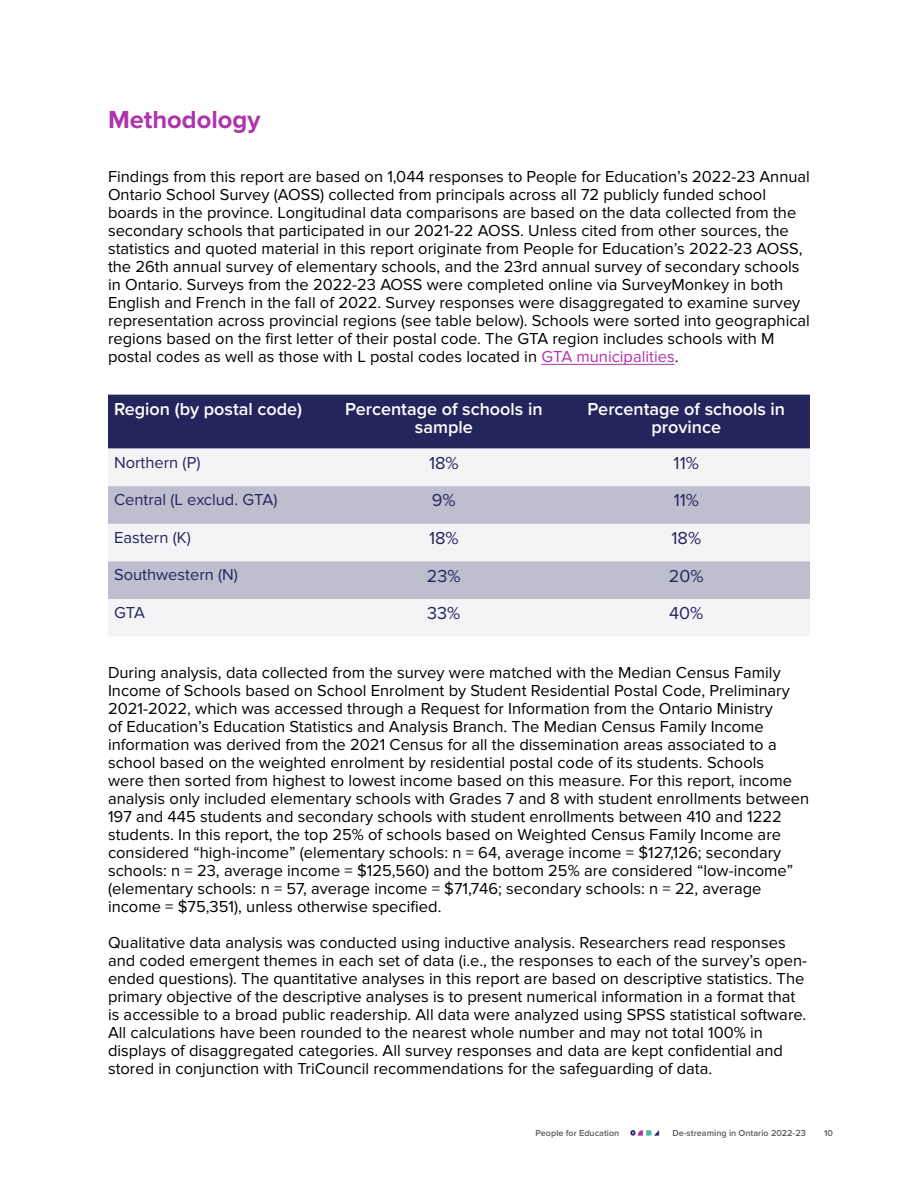
<style>
.page{position:relative;width:918px;height:1188px;background:#fff}
.page>*{position:absolute;margin:0;border:0;box-sizing:border-box;transform-origin:0 0}
.t1{font:700 25.5px "Proxima Nova";color:#b033ab}
.t2{font:600 18px/18px "Proxima Nova";color:#fff;text-align:center}
.t3{font:18px "Proxima Nova";color:#25255e}
.t4{font:16.5px/18px "Proxima Nova";color:#000}
.t5{font:16.5px "Proxima Nova";color:#25255e}
.t6{font:600 9px "Proxima Nova";color:#5b5b5c}
.s1{color:#af33ab}
</style>
<div class="page">
<img style="left:630px;top:1130px;width:30px;height:6px">
<hr style="left:541px;top:364px;width:134px;height:1px;background:#af33ab">
<div style="left:108px;top:395px;width:702px;height:54px;background:#25255e"></div>
<div style="left:108px;top:449px;width:702px;height:187px;background:#f4f3f5"></div>
<svg style="left:108px;top:486px;width:702px;height:113px;fill:#bebecf"></svg>
<h1 class="t1" style="left:108px;top:105px;width:154px">Methodology</h1>
<p class="t4" style="left:108px;top:168px;width:703px">Findings from this report are based on 1,044 responses to People for Education’s 2022-23 Annual Ontario School Survey (AOSS) collected from principals across all 72 publicly funded school boards in the province. Longitudinal data comparisons are based on the data collected from the secondary schools that participated in our 2021-22 AOSS. Unless cited from other sources, the statistics and quoted material in this report originate from People for Education’s 2022-23 AOSS, the 26th annual survey of elementary schools, and the 23rd annual survey of secondary schools in Ontario. Surveys from the 2022-23 AOSS were completed online via SurveyMonkey in both English and French in the fall of 2022. Survey responses were disaggregated to examine survey representation across provincial regions (see table below). Schools were sorted into geographical regions based on the first letter of their postal code. The GTA region includes schools with M postal codes as well as those with L postal codes located in <span class="s1">GTA municipalities</span>.</p>
<p class="t2" style="left:114px;top:399px;width:190px">Region (by postal code)</p>
<p class="t2" style="left:345px;top:399px;width:199px">Percentage of schools in sample</p>
<p class="t2" style="left:588px;top:399px;width:199px">Percentage of schools in province</p>
<p class="t5" style="left:114px;top:453px;width:88px">Northern (P)</p>
<p class="t3" style="left:429px;top:453px;width:31px">18%</p>
<p class="t3" style="left:674px;top:453px;width:27px">11%</p>
<p class="t5" style="left:114px;top:490px;width:165px">Central (L exclud. GTA)</p>
<p class="t3" style="left:432px;top:490px;width:25px">9%</p>
<p class="t3" style="left:674px;top:490px;width:27px">11%</p>
<p class="t5" style="left:114px;top:528px;width:78px">Eastern (K)</p>
<p class="t3" style="left:429px;top:528px;width:31px">18%</p>
<p class="t3" style="left:671px;top:528px;width:31px">18%</p>
<p class="t5" style="left:114px;top:565px;width:126px">Southwestern (N)</p>
<p class="t3" style="left:427px;top:565px;width:35px">23%</p>
<p class="t3" style="left:669px;top:565px;width:36px">20%</p>
<p class="t5" style="left:114px;top:603px;width:32px">GTA</p>
<p class="t3" style="left:427px;top:603px;width:35px">33%</p>
<p class="t3" style="left:669px;top:603px;width:36px">40%</p>
<p class="t4" style="left:108px;top:664px;width:703px">During analysis, data collected from the survey were matched with the Median Census Family Income of Schools based on School Enrolment by Student Residential Postal Code, Preliminary 2021-2022, which was accessed through a Request for Information from the Ontario Ministry<br>of Education’s Education Statistics and Analysis Branch. The Median Census Family Income information was derived from the 2021 Census for all the dissemination areas associated to a school based on the weighted enrolment by residential postal code of its students. Schools<br>were then sorted from highest to lowest income based on this measure. For this report, income analysis only included elementary schools with Grades 7 and 8 with student enrollments between 197 and 445 students and secondary schools with student enrollments between 410 and 1222 students. In this report, the top 25% of schools based on Weighted Census Family Income are considered “high-income” (elementary schools: n = 64, average income = $127,126; secondary schools: n = 23, average income = $125,560) and the bottom 25% are considered “low-income” (elementary schools: n = 57, average income = $71,746; secondary schools: n = 22, average income = $75,351), unless otherwise specified.</p>
<p class="t4" style="left:108px;top:934px;width:701px">Qualitative data analysis was conducted using inductive analysis. Researchers read responses and coded emergent themes in each set of data (i.e., the responses to each of the survey’s open&shy;ended questions). The quantitative analyses in this report are based on descriptive statistics. The primary objective of the descriptive analyses is to present numerical information in a format that is accessible to a broad public readership. All data were analyzed using SPSS statistical software.<br>All calculations have been rounded to the nearest whole number and may not total 100% in displays of disaggregated categories. All survey responses and data are kept confidential and stored in conjunction with TriCouncil recommendations for the safeguarding of data.</p>
<p class="t6" style="left:536px;top:1126px;width:85px">People for Education</p>
<p class="t6" style="left:673px;top:1126px;width:135px">De-streaming in Ontario 2022-23</p>
<p class="t6" style="left:824px;top:1126px;width:10px">10</p>
</div>
